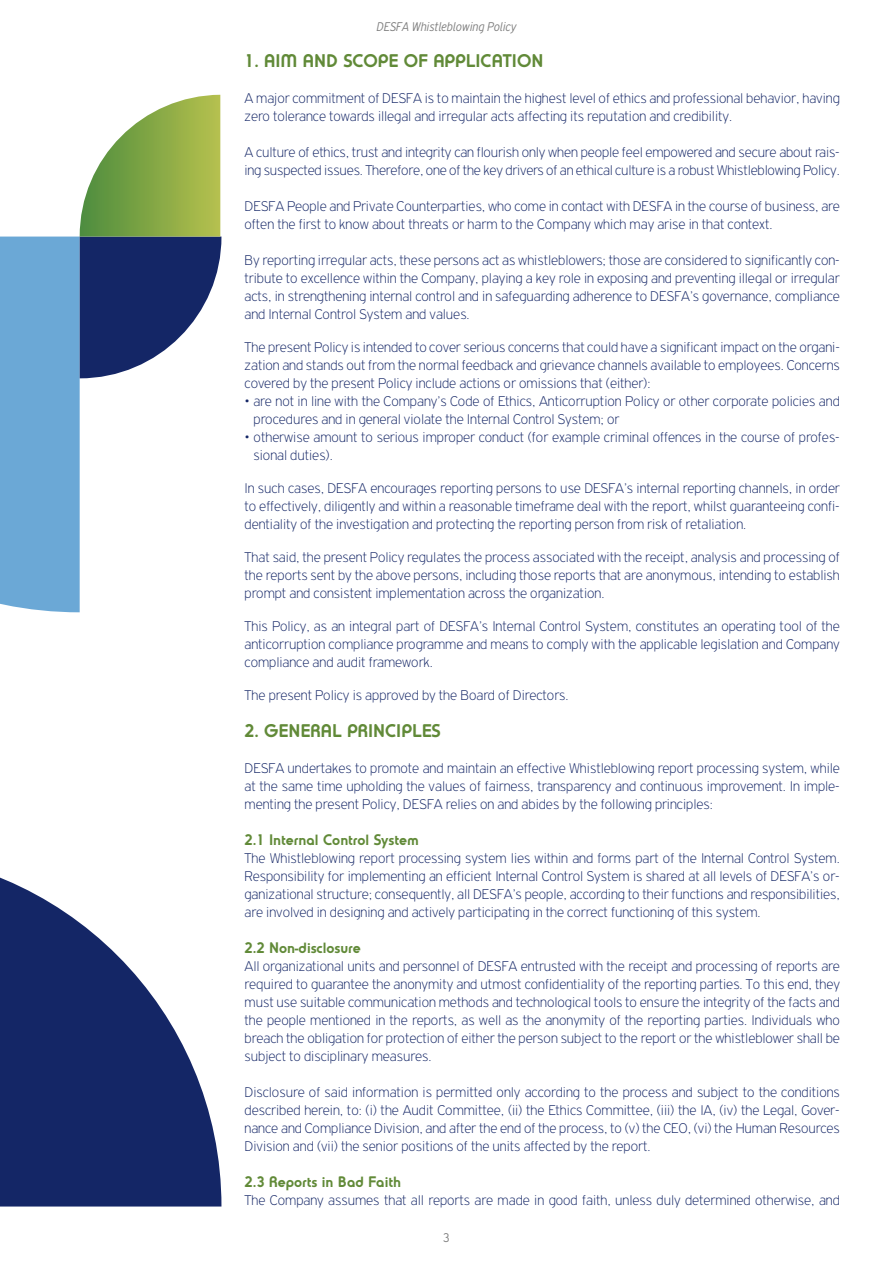
<style>
.page{position:relative;width:893px;height:1263px;background:#fff}
.page>*{position:absolute;margin:0;border:0;box-sizing:border-box;transform-origin:0 0}
.t1{font:700 18px "PF Universal";color:#618a38}
.t2{font:100 15px/18px "PF Highway Gothic";color:#142666;text-align:justify}
.t3{font:700 15px "PF Universal";color:#618a38}
.t4{font:italic 300 13.5px "PF Highway Gothic Cond";color:#808080}
.t5{font:300 13.5px "PF Highway Gothic Cond";color:#808080}
</style>
<div class="page">
<svg style="left:0;top:877px;width:221px;height:329px;fill:#142666"></svg>
<svg style="left:0;top:95px;width:221px;height:517px"></svg>
<p class="t4" style="left:377px;top:20px;width:141px">DESFA Whistleblowing Policy</p>
<p class="t1" style="left:245px;top:50px;width:300px">1. AIM AND SCOPE OF APPLICATION</p>
<p class="t2" style="left:245px;top:90px;width:597px">A major commitment of DESFA is to maintain the highest level of ethics and professional behavior, having zero tolerance towards illegal and irregular acts affecting its reputation and credibility.</p>
<p class="t2" style="left:245px;top:144px;width:597px">A culture of ethics, trust and integrity can flourish only when people feel empowered and secure about rais&shy;ing suspected issues. Therefore, one of the key drivers of an ethical culture is a robust Whistleblowing Policy.</p>
<p class="t2" style="left:245px;top:198px;width:597px">DESFA People and Private Counterparties, who come in contact with DESFA in the course of business, are often the first to know about threats or harm to the Company which may arise in that context.</p>
<p class="t2" style="left:245px;top:252px;width:597px">By reporting irregular acts, these persons act as whistleblowers; those are considered to significantly con&shy;tribute to excellence within the Company, playing a key role in exposing and preventing illegal or irregular acts, in strengthening internal control and in safeguarding adherence to DESFA’s governance, compliance and Internal Control System and values.</p>
<p class="t2" style="left:245px;top:339px;width:597px">The present Policy is intended to cover serious concerns that could have a significant impact on the organi&shy;zation and stands out from the normal feedback and grievance channels available to employees. Concerns covered by the present Policy include actions or omissions that (either):</p>
<p class="t2" style="left:254px;top:393px;width:588px;text-indent:-9px">• are not in line with the Company’s Code of Ethics, Anticorruption Policy or other corporate policies and procedures and in general violate the Internal Control System; or</p>
<p class="t2" style="left:254px;top:429px;width:588px;text-indent:-9px">• otherwise amount to serious improper conduct (for example criminal offences in the course of profes&shy;sional duties).</p>
<p class="t2" style="left:245px;top:480px;width:597px">In such cases, DESFA encourages reporting persons to use DESFA’s internal reporting channels, in order to effectively, diligently and within a reasonable timeframe deal with the report, whilst guaranteeing confi&shy;dentiality of the investigation and protecting the reporting person from risk of retaliation.</p>
<p class="t2" style="left:245px;top:549px;width:597px">That said, the present Policy regulates the process associated with the receipt, analysis and processing of the reports sent by the above persons, including those reports that are anonymous, intending to establish prompt and consistent implementation across the organization.</p>
<p class="t2" style="left:245px;top:618px;width:597px">This Policy, as an integral part of DESFA’s Internal Control System, constitutes an operating tool of the anticorruption compliance programme and means to comply with the applicable legislation and Company compliance and audit framework.</p>
<p class="t2" style="left:245px;top:687px;width:325px">The present Policy is approved by the Board of Directors.</p>
<p class="t1" style="left:245px;top:720px;width:198px">2. GENERAL PRINCIPLES</p>
<p class="t2" style="left:245px;top:759px;width:597px">DESFA undertakes to promote and maintain an effective Whistleblowing report processing system, while at the same time upholding the values of fairness, transparency and continuous improvement. In imple&shy;menting the present Policy, DESFA relies on and abides by the following principles:</p>
<p class="t3" style="left:245px;top:831px;width:176px">2.1 Internal Control System</p>
<p class="t2" style="left:245px;top:849px;width:597px">The Whistleblowing report processing system lies within and forms part of the Internal Control System.<br>Responsibility for implementing an efficient Internal Control System is shared at all levels of DESFA’s or&shy;ganizational structure; consequently, all DESFA’s people, according to their functions and responsibilities, are involved in designing and actively participating in the correct functioning of this system.</p>
<p class="t3" style="left:245px;top:939px;width:118px">2.2 Non-disclosure</p>
<p class="t2" style="left:245px;top:957px;width:597px">All organizational units and personnel of DESFA entrusted with the receipt and processing of reports are required to guarantee the anonymity and utmost confidentiality of the reporting parties. To this end, they must use suitable communication methods and technological tools to ensure the integrity of the facts and the people mentioned in the reports, as well as the anonymity of the reporting parties. Individuals who breach the obligation for protection of either the person subject to the report or the whistleblower shall be subject to disciplinary measures.</p>
<p class="t2" style="left:245px;top:1083px;width:597px">Disclosure of said information is permitted only according to the process and subject to the conditions described herein, to: (i) the Audit Committee, (ii) the Ethics Committee, (iii) the IA, (iv) the Legal, Gover&shy;nance and Compliance Division, and after the end of the process, to (v) the CEO, (vi) the Human Resources Division and (vii) the senior positions of the units affected by the report.</p>
<p class="t3" style="left:245px;top:1173px;width:158px">2.3 Reports in Bad Faith</p>
<p class="t2" style="left:245px;top:1191px;width:597px">The Company assumes that all reports are made in good faith, unless duly determined otherwise, and</p>
<p class="t5" style="left:443px;top:1231px;width:9px">3</p>
</div>
